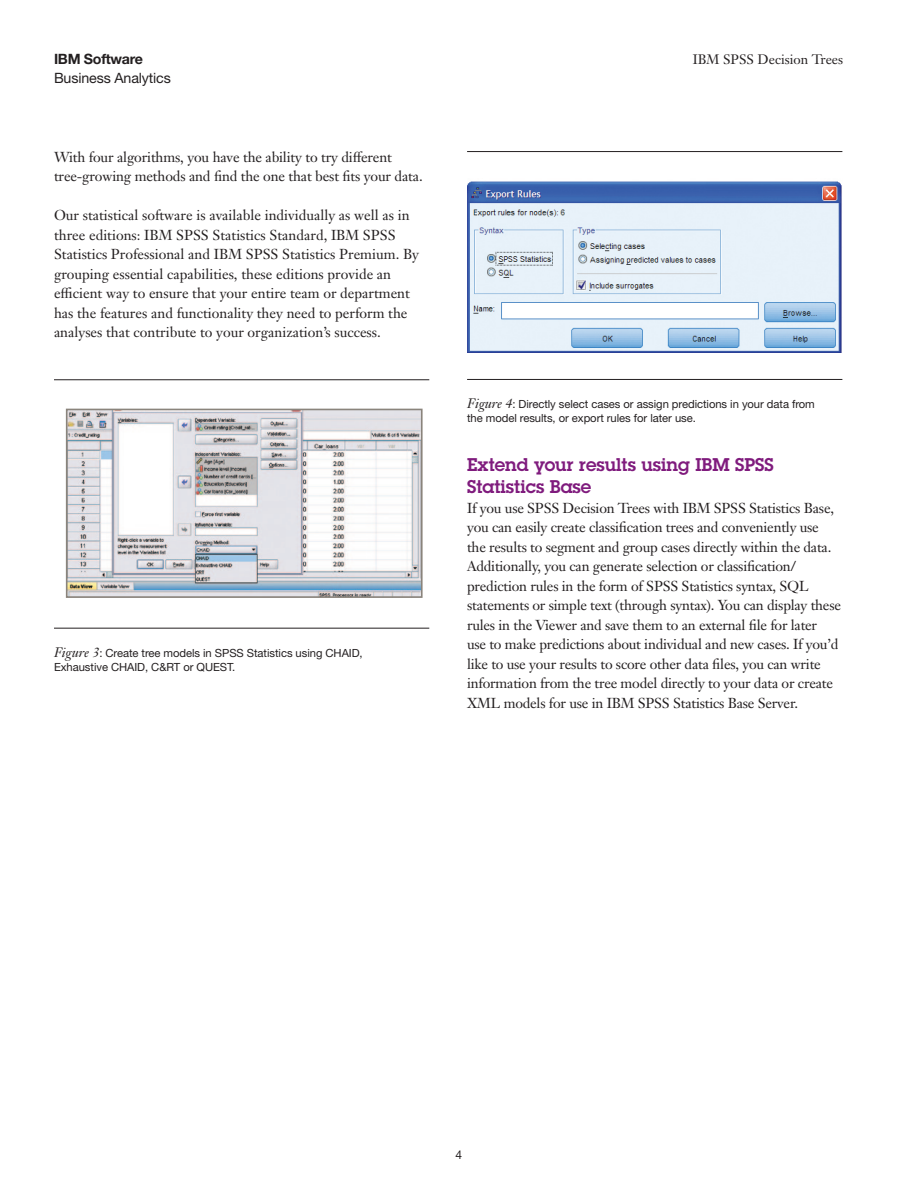
<style>
.page{position:relative;width:918px;height:1188px;background:#fff}
.page>*{position:absolute;margin:0;border:0;box-sizing:border-box;transform-origin:0 0}
.purple-sub_head_fatt{font:600 18px/22.5px "Lubalin Graph Std";color:#7f1b7d}
._2C_body{font:14.25px/19.5px "Janson Text LT Pro";letter-spacing:-.015em;color:#231f20}
._0A_collateral_type{font:14.25px "Helvetica Neue LT Pro";letter-spacing:-.01em;color:#231f20}
._0A_business_unit{font:700 14.25px "Helvetica Neue LT Pro";letter-spacing:-.02em;color:#231f20}
._0B_industry_area{font:13.5px "Janson Text LT Pro";color:#231f20}
._0B_industry_area-2{font:12px "Helvetica Neue LT Pro";color:#231f20}
._2E_figure_caption{font:11.25px/13.5px "Helvetica Neue LT Pro";letter-spacing:-.005em;color:#231f20}
.s1{font-family:"Janson Text LT Pro";font-style:italic;font-size:13.5px}
</style>
<div class="page">
<hr style="left:467px;top:151px;width:375px;height:1px;background:#231f20">
<hr style="left:467px;top:379px;width:375px;height:1px;background:#231f20">
<img style="left:467px;top:181px;width:375px;height:172px">
<img style="left:69px;top:412px;width:351px;height:183px">
<div style="left:66px;top:409px;width:357px;height:189px;border:2px solid #8a847c"></div>
<hr style="left:54px;top:379px;width:375px;height:1px;background:#231f20">
<hr style="left:54px;top:628px;width:375px;height:1px;background:#231f20">
<p class="_0A_business_unit" style="left:54px;top:50px;width:90px">IBM Software</p>
<p class="_0A_collateral_type" style="left:54px;top:69px;width:118px">Business Analytics</p>
<p class="_2C_body" style="left:54px;top:147px;width:370px">With four algorithms, you have the ability to try different tree-growing methods and find the one that best fits your data.</p>
<p class="_2C_body" style="left:54px;top:206px;width:367px">Our statistical software is available individually as well as in three editions: IBM SPSS Statistics Standard, IBM SPSS Statistics Professional and IBM SPSS Statistics Premium. By grouping essential capabilities, these editions provide an efficient way to ensure that your entire team or department has the features and functionality they need to perform the analyses that contribute to your organization’s success.</p>
<p class="_2E_figure_caption" style="left:54px;top:646px;width:310px"><span class="s1">Figure 3</span>: Create tree models in SPSS Statistics using CHAID,<br>Exhaustive CHAID, C&amp;RT or QUEST.</p>
<p class="_0B_industry_area" style="left:693px;top:51px;width:152px">IBM SPSS Decision Trees</p>
<p class="_2E_figure_caption" style="left:467px;top:397px;width:349px"><span class="s1">Figure 4</span>: Directly select cases or assign predictions in your data from the model results, or export rules for later use.</p>
<p class="purple-sub_head_fatt" style="left:467px;top:453px;width:308px">Extend your results using IBM SPSS<br>Statistics Base</p>
<p class="_2C_body" style="left:467px;top:498px;width:375px">If you use SPSS Decision Trees with IBM SPSS Statistics Base, you can easily create classification trees and conveniently use the results to segment and group cases directly within the data.<br>Additionally, you can generate selection or classification/ prediction rules in the form of SPSS Statistics syntax, SQL statements or simple text (through syntax). You can display these rules in the Viewer and save them to an external file for later<br>use to make predictions about individual and new cases. If you’d like to use your results to score other data files, you can write information from the tree model directly to your data or create XML models for use in IBM SPSS Statistics Base Server.</p>
<p class="_0B_industry_area-2" style="left:456px;top:1148px;width:8px">4</p>
</div>
